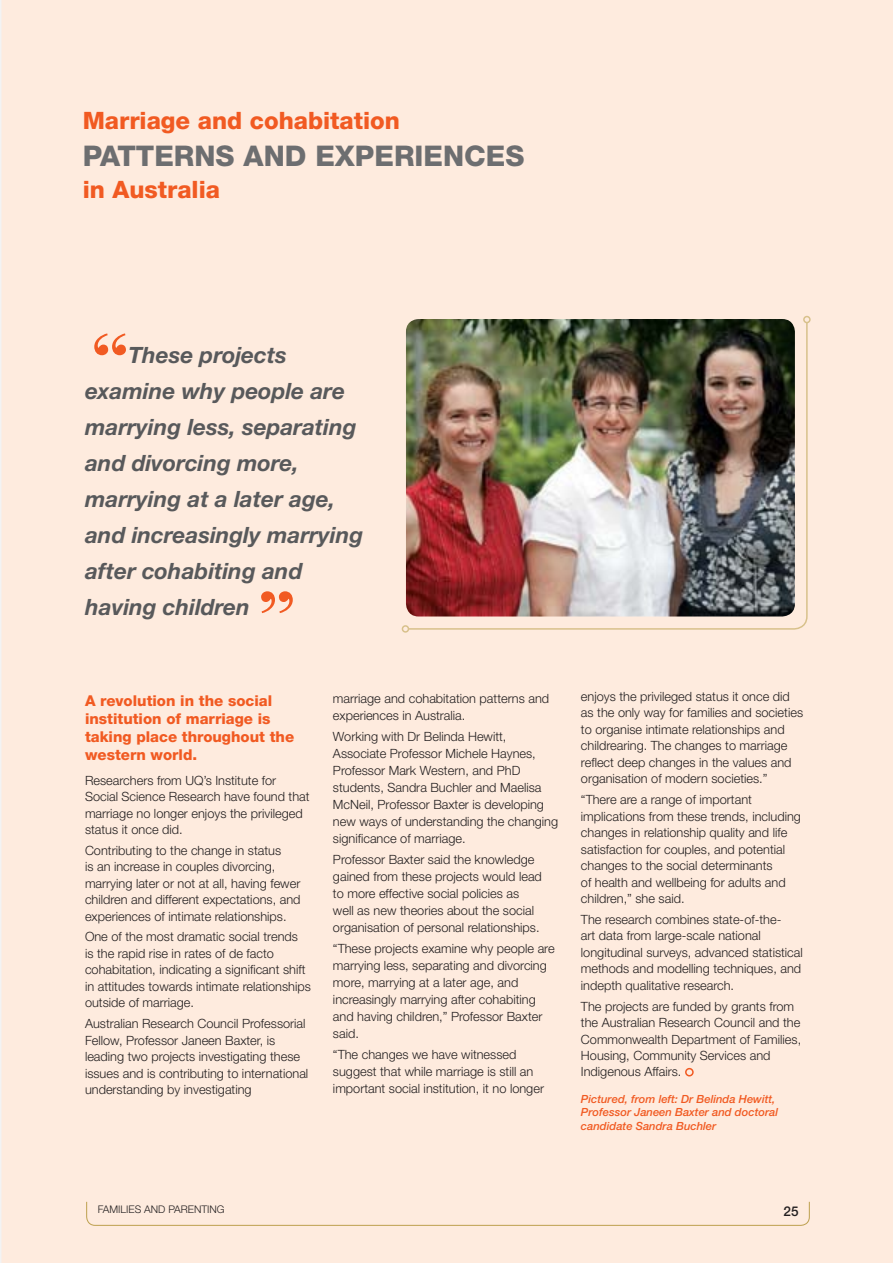
<style>
.page{position:relative;width:893px;height:1263px;background:#feebde}
.page>*{position:absolute;margin:0;border:0;box-sizing:border-box;transform-origin:0 0}
.t1{font:italic 700 78px "Bodoni";color:#f15a22}
.t2{font:800 28.5px "Helvetica Neue";color:#6d6e70}
.t3{font:800 24px "Helvetica Neue";color:#f15a22}
.t4{font:italic 700 22.5px/36px "Helvetica Neue";color:#58595b}
.t5{font:800 15px/18px "Helvetica Neue";color:#f15a22}
.t6{font:500 13.5px "Helvetica Neue";color:#231f20}
.t7{font:300 12.75px/16.5px "Helvetica Neue";color:#231f20}
.t8{font:italic 500 11.25px/13.5px "Helvetica Neue";color:#f15a22}
.t9{font:300 10.5px "Helvetica Neue";color:#231f20}
</style>
<div class="page">
<div style="left:685px;top:1068px;width:9px;height:9px;border:2px solid #f15a22;border-radius:50%"></div>
<img style="left:407px;top:321px;width:401px;height:309px">
<div style="left:402px;top:625px;width:7px;height:8px;border:2px solid #d8c18b;border-radius:50%"></div>
<div style="left:803px;top:316px;width:8px;height:7px;border:2px solid #d8c18b;border-radius:50%"></div>
<svg style="left:86px;top:1201px;width:724px;height:25px;background:#fbe7d7"></svg>
<h3 class="t3" style="left:83px;top:112px;width:319px">Marriage and cohabitation</h3>
<h2 class="t2" style="left:83px;top:146px;width:443px">PATTERNS AND EXPERIENCES</h2>
<h3 class="t3" style="left:83px;top:180px;width:139px">in Australia</h3>
<h1 class="t1" style="left:85px;top:333px;width:41px">‘‘</h1>
<h3 class="t4" style="left:85px;top:339px;width:280px;text-indent:43px">These projects examine why people are marrying less, separating and divorcing more, marrying at a later age, and increasingly marrying after cohabiting and having children</h3>
<h1 class="t1" style="left:250px;top:591px;width:41px">’’</h1>
<p class="t5" style="left:85px;top:693px;width:211px">A revolution in the social institution of marriage is taking place throughout the western world.</p>
<p class="t7" style="left:85px;top:773px;width:226px">Researchers from UQ’s Institute for Social Science Research have found that marriage no longer enjoys the privileged status it once did.</p>
<p class="t7" style="left:85px;top:843px;width:217px">Contributing to the change in status<br>is an increase in couples divorcing, marrying later or not at all, having fewer children and different expectations, and experiences of intimate relationships.</p>
<p class="t7" style="left:85px;top:930px;width:227px">One of the most dramatic social trends<br>is the rapid rise in rates of de facto cohabitation, indicating a significant shift in attitudes towards intimate relationships outside of marriage.</p>
<p class="t7" style="left:85px;top:1017px;width:225px">Australian Research Council Professorial Fellow, Professor Janeen Baxter, is leading two projects investigating these issues and is contributing to international understanding by investigating</p>
<p class="t7" style="left:333px;top:691px;width:218px;line-height:17px">marriage and cohabitation patterns and experiences in Australia.</p>
<p class="t7" style="left:333px;top:729px;width:227px;line-height:17px">Working with Dr Belinda Hewitt, Associate Professor Michele Haynes, Professor Mark Western, and PhD students, Sandra Buchler and Maelisa McNeil, Professor Baxter is developing new ways of understanding the changing significance of marriage.</p>
<p class="t7" style="left:333px;top:852px;width:210px;line-height:17px">Professor Baxter said the knowledge gained from these projects would lead to more effective social policies as well as new theories about the social organisation of personal relationships.</p>
<p class="t7" style="left:333px;top:941px;width:223px;line-height:17px">“These projects examine why people are marrying less, separating and divorcing more, marrying at a later age, and increasingly marrying after cohabiting and having children,” Professor Baxter said.</p>
<p class="t7" style="left:333px;top:1047px;width:213px;line-height:17px">“The changes we have witnessed suggest that while marriage is still an important social institution, it no longer</p>
<p class="t7" style="left:581px;top:689px;width:224px">enjoys the privileged status it once did as the only way for families and societies to organise intimate relationships and childrearing. The changes to marriage reflect deep changes in the values and organisation of modern societies.”</p>
<p class="t7" style="left:581px;top:793px;width:221px">“There are a range of important implications from these trends, including changes in relationship quality and life satisfaction for couples, and potential changes to the social determinants<br>of health and wellbeing for adults and children,” she said.</p>
<p class="t7" style="left:581px;top:912px;width:223px">The research combines state-of-the-<br>art data from large-scale national longitudinal surveys, advanced statistical methods and modelling techniques, and indepth qualitative research.</p>
<p class="t7" style="left:581px;top:999px;width:222px">The projects are funded by grants from the Australian Research Council and the Commonwealth Department of Families, Housing, Community Services and Indigenous Affairs.</p>
<p class="t8" style="left:581px;top:1093px;width:199px">Pictured, from left: Dr Belinda Hewitt,<br>Professor Janeen Baxter and doctoral candidate Sandra Buchler</p>
<p class="t9" style="left:98px;top:1206px;width:128px">FAMILIES AND PARENTING</p>
<p class="t6" style="left:783px;top:1207px;width:17px">25</p>
</div>
